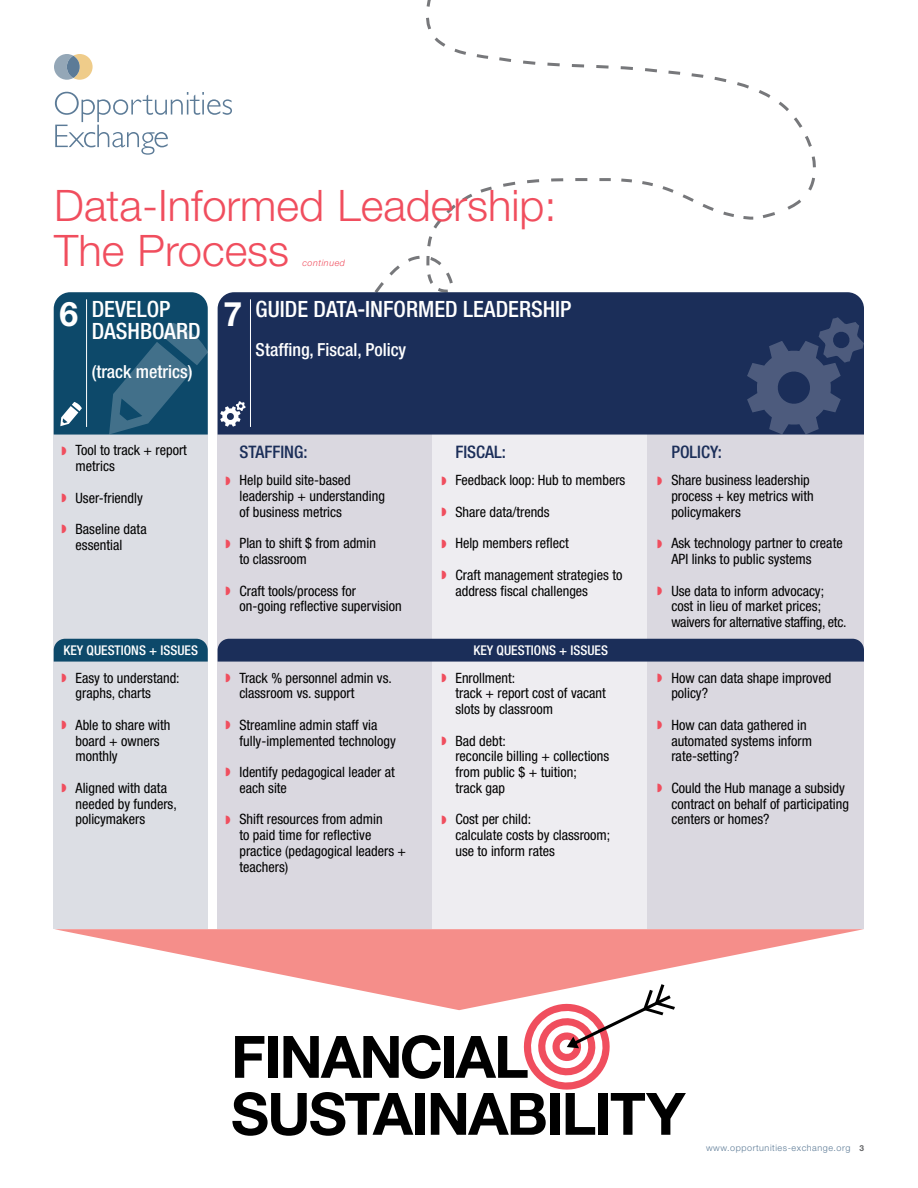
<style>
.page{position:relative;width:918px;height:1188px;background:#fff}
.page>*{position:absolute;margin:0;border:0;box-sizing:border-box;transform-origin:0 0}
.t1{font:700 58.5px/57px "Helvetica Neue LT Std";letter-spacing:-.03em;color:#000}
.t2{font:300 43.5px/45px "Helvetica Neue LT Std";color:#f04e5e}
.t3{font:700 33.75px "Helvetica Neue";color:#fff}
.t4{font:500 condensed 22.5px/22.5px "Helvetica Neue";color:#fff}
.t5{font:500 condensed 18px "Helvetica Neue";color:#fff}
.t6{font:500 condensed 17.25px "Helvetica Neue";color:#1b2e59}
.t7{font:condensed 14.25px/15.8px "Helvetica Neue";color:#000}
.t8{font:500 condensed 13.35px "Helvetica Neue";color:#fff}
.t9{font:300 9px "Helvetica Neue LT Std";letter-spacing:.06em;color:#5d7b96}
.t10{font:italic 300 9px "Helvetica Neue LT Std";letter-spacing:.06em;color:#f04e5e}
.s1{font-weight:700;font-stretch:normal;font-size:33.75px}
.s2{font-weight:700;font-size:8.25px;color:#636466}
</style>
<div class="page">
<svg style="left:54px;top:54px;width:39px;height:26px"></svg>
<svg style="left:67px;top:56px;width:13px;height:22px"></svg>
<svg style="left:55px;top:92px;width:177px;height:63px"></svg>
<svg style="left:374px;top:0;width:442px;height:292px"></svg>
<div style="left:218px;top:642px;width:646px;height:287px;background:#dad8e0"></div>
<div style="left:218px;top:370px;width:646px;height:281px;background:#dad8e0"></div>
<div style="left:433px;top:435px;width:214px;height:494px;background:#eeedf1"></div>
<div style="left:218px;top:292px;width:646px;height:143px;background:#1b2e59"></div>
<hr style="left:250px;top:299px;width:1px;height:128px;background:#fff">
<div style="left:218px;top:639px;width:646px;height:23px;background:#1b2e59"></div>
<svg style="left:220px;top:401px;width:26px;height:26px"></svg>
<div style="left:54px;top:370px;width:154px;height:281px;background:#dcdee4"></div>
<div style="left:54px;top:642px;width:154px;height:287px;background:#dcdee4"></div>
<div style="left:54px;top:639px;width:154px;height:23px;background:#0d496a"></div>
<svg style="left:54px;top:292px;width:154px;height:143px;background:#1e5574"></svg>
<svg style="left:747px;top:317px;width:117px;height:117px;background:#304168"></svg>
<svg style="left:55px;top:929px;width:809px;height:81px;fill:#f58e8a"></svg>
<svg style="left:518px;top:984px;width:157px;height:106px"></svg>
<h2 class="t2" style="left:54px;top:182px;width:504px">Data-Informed Leadership:<br>The Process</h2>
<p class="t10" style="left:302px;top:258px;width:44px">continued</p>
<h3 class="t4" style="left:223px;top:297px;width:350px"><span class="s1">7</span> GUIDE DATA-INFORMED LEADERSHIP</h3>
<p class="t5" style="left:256px;top:339px;width:152px">Staffing, Fiscal, Policy</p>
<h3 class="t4" style="left:92px;top:297px;width:110px">DEVELOP<br>DASHBOARD</h3>
<p class="t5" style="left:92px;top:361px;width:102px">(track metrics)</p>
<h3 class="t3" style="left:60px;top:293px;width:20px">6</h3>
<p class="t7" style="left:76px;top:442px;width:113px">Tool to track + report metrics</p>
<p class="t7" style="left:76px;top:490px;width:69px">User-friendly</p>
<p class="t7" style="left:76px;top:521px;width:73px">Baseline data essential</p>
<p class="t8" style="left:63px;top:642px;width:136px">KEY QUESTIONS + ISSUES</p>
<p class="t7" style="left:76px;top:670px;width:106px">Easy to understand: graphs, charts</p>
<p class="t7" style="left:76px;top:717px;width:96px">Able to share with board + owners monthly</p>
<p class="t7" style="left:76px;top:780px;width:103px">Aligned with data needed by funders, policymakers</p>
<p class="t6" style="left:240px;top:441px;width:70px">STAFFING:</p>
<p class="t7" style="left:240px;top:472px;width:147px">Help build site-based leadership + understanding of business metrics</p>
<p class="t7" style="left:240px;top:535px;width:138px">Plan to shift $ from admin to classroom</p>
<p class="t7" style="left:240px;top:583px;width:164px">Craft tools/process for on-going reflective supervision</p>
<p class="t7" style="left:240px;top:670px;width:154px">Track % personnel admin vs. classroom vs. support</p>
<p class="t7" style="left:240px;top:717px;width:158px">Streamline admin staff via fully-implemented technology</p>
<p class="t7" style="left:240px;top:764px;width:157px">Identify pedagogical leader at each site</p>
<p class="t7" style="left:240px;top:811px;width:168px">Shift resources from admin<br>to paid time for reflective practice (pedagogical leaders + teachers)</p>
<p class="t6" style="left:455px;top:441px;width:52px">FISCAL:</p>
<p class="t7" style="left:455px;top:472px;width:172px">Feedback loop: Hub to members</p>
<p class="t7" style="left:455px;top:504px;width:96px">Share data/trends</p>
<p class="t7" style="left:455px;top:535px;width:115px">Help members reflect</p>
<p class="t7" style="left:455px;top:567px;width:168px">Craft management strategies to address fiscal challenges</p>
<p class="t8" style="left:474px;top:642px;width:136px">KEY QUESTIONS + ISSUES</p>
<p class="t7" style="left:455px;top:670px;width:152px">Enrollment:<br>track + report cost of vacant slots by classroom</p>
<p class="t7" style="left:455px;top:733px;width:155px">Bad debt:<br>reconcile billing + collections from public $ + tuition;<br>track gap</p>
<p class="t7" style="left:455px;top:811px;width:156px">Cost per child:<br>calculate costs by classroom; use to inform rates</p>
<p class="t6" style="left:671px;top:441px;width:52px">POLICY:</p>
<p class="t7" style="left:671px;top:472px;width:144px">Share business leadership process + key metrics with policymakers</p>
<p class="t7" style="left:671px;top:535px;width:173px">Ask technology partner to create<br>API links to public systems</p>
<p class="t7" style="left:671px;top:583px;width:177px">Use data to inform advocacy; cost in lieu of market prices; waivers for alternative staffing, etc.</p>
<p class="t7" style="left:671px;top:670px;width:161px">How can data shape improved policy?</p>
<p class="t7" style="left:671px;top:717px;width:142px">How can data gathered in automated systems inform rate-setting?</p>
<p class="t7" style="left:671px;top:780px;width:179px">Could the Hub manage a subsidy contract on behalf of participating centers or homes?</p>
<h1 class="t1" style="left:231px;top:1027px;width:456px">FINANCIAL<br>SUSTAINABILITY</h1>
<p class="t9" style="left:706px;top:1143px;width:159px">www.opportunities-exchange.org <span class="s2">3</span></p>
</div>
